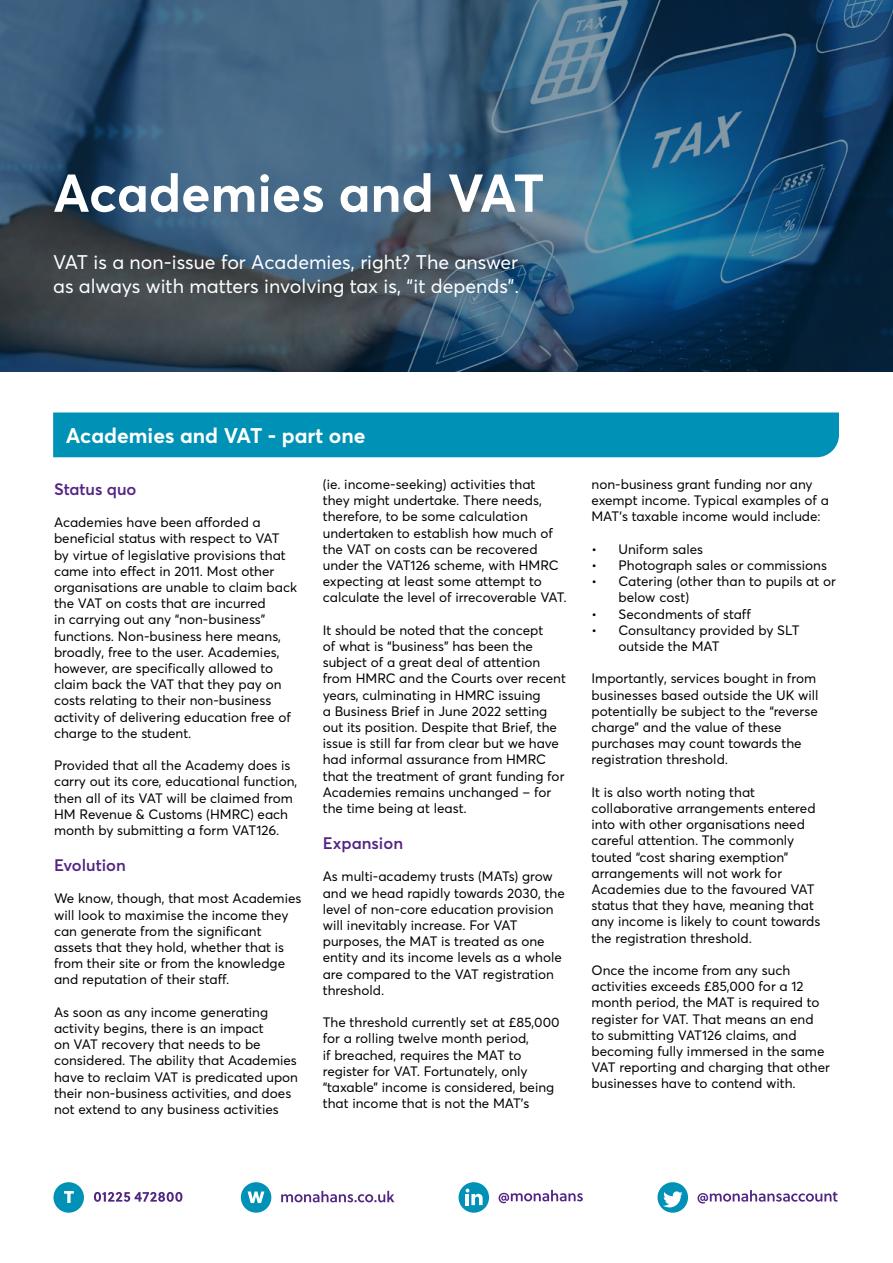
<style>
.page{position:relative;width:893px;height:1263px;background:#fff}
.page>*{position:absolute;margin:0;border:0;box-sizing:border-box;transform-origin:0 0}
.t1{font:700 52.5px "Averta";color:#fff}
.t2{font:700 21px "Averta";color:#fff}
.t3{font:19.5px/23.4px "Averta";color:#fff}
.t4{font:600 16.5px "Averta";color:#522583}
.t5{font:13.5px/16.2px "Averta";color:#000}
</style>
<div class="page">
<div style="left:53px;top:412px;width:786px;height:45px;background:#0092b6"></div>
<svg style="left:0;top:0;width:893px;height:371px;background:#2e526e"></svg>
<svg style="left:697px;top:1190px;width:141px;height:13px"></svg>
<div style="left:657px;top:1182px;width:31px;height:31px;background:#0092b6;border-radius:50%"></div>
<svg style="left:662px;top:1191px;width:21px;height:20px"></svg>
<svg style="left:499px;top:1190px;width:84px;height:13px"></svg>
<div style="left:459px;top:1182px;width:30px;height:31px;background:#0092b6;border-radius:50%"></div>
<svg style="left:466px;top:1188px;width:17px;height:17px"></svg>
<svg style="left:281px;top:1191px;width:113px;height:11px"></svg>
<div style="left:241px;top:1182px;width:30px;height:31px;background:#0092b6;border-radius:50%"></div>
<svg style="left:248px;top:1191px;width:16px;height:12px"></svg>
<div style="left:53px;top:1182px;width:31px;height:31px;background:#0092b6;border-radius:50%"></div>
<svg style="left:64px;top:1191px;width:10px;height:12px"></svg>
<svg style="left:94px;top:1192px;width:88px;height:10px"></svg>
<h1 class="t1" style="left:53px;top:160px;width:493px">Academies and VAT</h1>
<h3 class="t3" style="left:53px;top:250px;width:467px">VAT is a non-issue for Academies, right? The answer as always with matters involving tax is, “it depends”.</h3>
<h2 class="t2" style="left:66px;top:422px;width:301px">Academies and VAT - part one</h2>
<p class="t4" style="left:54px;top:477px;width:84px">Status quo</p>
<p class="t5" style="left:54px;top:514px;width:245px">Academies have been afforded a beneficial status with respect to VAT by virtue of legislative provisions that came into effect in 2011. Most other organisations are unable to claim back the VAT on costs that are incurred<br>in carrying out any “non-business” functions. Non-business here means, broadly, free to the user. Academies, however, are specifically allowed to claim back the VAT that they pay on costs relating to their non-business activity of delivering education free of charge to the student.</p>
<p class="t5" style="left:54px;top:757px;width:245px">Provided that all the Academy does is carry out its core, educational function, then all of its VAT will be claimed from HM Revenue &amp; Customs (HMRC) each month by submitting a form VAT126.</p>
<p class="t4" style="left:54px;top:853px;width:74px">Evolution</p>
<p class="t5" style="left:54px;top:890px;width:249px">We know, though, that most Academies will look to maximise the income they can generate from the significant assets that they hold, whether that is from their site or from the knowledge and reputation of their staff.</p>
<p class="t5" style="left:54px;top:1004px;width:246px">As soon as any income generating activity begins, there is an impact<br>on VAT recovery that needs to be considered. The ability that Academies have to reclaim VAT is predicated upon their non-business activities, and does not extend to any business activities</p>
<p class="t5" style="left:323px;top:476px;width:245px">(ie. income-seeking) activities that<br>they might undertake. There needs, therefore, to be some calculation undertaken to establish how much of the VAT on costs can be recovered under the VAT126 scheme, with HMRC expecting at least some attempt to calculate the level of irrecoverable VAT.</p>
<p class="t5" style="left:323px;top:622px;width:245px">It should be noted that the concept<br>of what is “business” has been the subject of a great deal of attention from HMRC and the Courts over recent years, culminating in HMRC issuing<br>a Business Brief in June 2022 setting out its position. Despite that Brief, the issue is still far from clear but we have had informal assurance from HMRC that the treatment of grant funding for Academies remains unchanged – for the time being at least.</p>
<p class="t4" style="left:323px;top:831px;width:82px">Expansion</p>
<p class="t5" style="left:323px;top:868px;width:244px">As multi-academy trusts (MATs) grow and we head rapidly towards 2030, the level of non-core education provision will inevitably increase. For VAT purposes, the MAT is treated as one entity and its income levels as a whole are compared to the VAT registration threshold.</p>
<p class="t5" style="left:323px;top:1014px;width:238px">The threshold currently set at £85,000 for a rolling twelve month period,<br>if breached, requires the MAT to register for VAT. Fortunately, only “taxable” income is considered, being that income that is not the MAT’s</p>
<p class="t5" style="left:591px;top:476px;width:239px">non-business grant funding nor any exempt income. Typical examples of a<br>MAT’s taxable income would include:</p>
<p class="t5" style="left:591px;top:541px;width:113px">• Uniform sales</p>
<p class="t5" style="left:591px;top:557px;width:237px">• Photograph sales or commissions</p>
<p class="t5" style="left:618px;top:573px;width:219px;text-indent:-27px">• Catering (other than to pupils at or below cost)</p>
<p class="t5" style="left:591px;top:606px;width:161px">• Secondments of staff</p>
<p class="t5" style="left:618px;top:622px;width:183px;text-indent:-27px">• Consultancy provided by SLT outside the MAT</p>
<p class="t5" style="left:591px;top:670px;width:229px">Importantly, services bought in from businesses based outside the UK will potentially be subject to the “reverse charge” and the value of these purchases may count towards the registration threshold.</p>
<p class="t5" style="left:591px;top:784px;width:231px">It is also worth noting that collaborative arrangements entered into with other organisations need careful attention. The commonly touted “cost sharing exemption” arrangements will not work for Academies due to the favoured VAT status that they have, meaning that any income is likely to count towards the registration threshold.</p>
<p class="t5" style="left:591px;top:962px;width:240px">Once the income from any such activities exceeds £85,000 for a 12 month period, the MAT is required to register for VAT. That means an end<br>to submitting VAT126 claims, and becoming fully immersed in the same VAT reporting and charging that other businesses have to contend with.</p>
</div>
